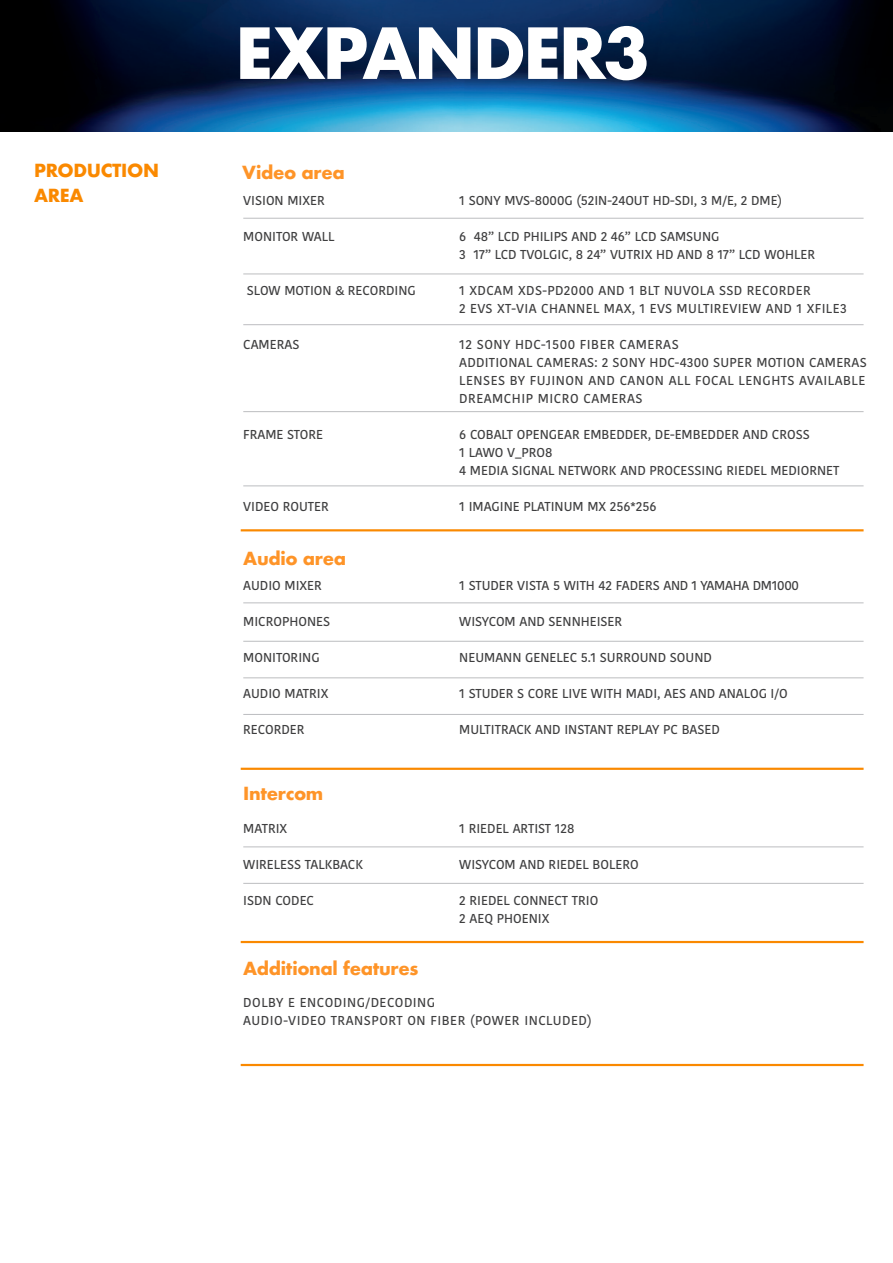
<style>
.page{position:relative;width:893px;height:1263px;background:#fff}
.page>*{position:absolute;margin:0;border:0;box-sizing:border-box;transform-origin:0 0}
.t1{font:700 68.4px "Futura";letter-spacing:-.05em;color:#fff}
.t2{font:700 17.55px "Futura";letter-spacing:-.02em;color:#fe9428}
.t3{font:700 17.55px/24.9px "Futura";letter-spacing:-.02em;color:#fa8900}
.t4{font:500 12.9px "Kohinoor Bangla";color:#3e3e3f}
.t5{font:500 12.9px "Kohinoor Bangla";letter-spacing:.04em;color:#3e3e3f}
.t6{font:500 12.9px "Kohinoor Bangla";letter-spacing:.03em;color:#3e3e3f}
.t7{font:500 12.9px "Kohinoor Bangla";letter-spacing:.02em;color:#3e3e3f}
.t8{font:500 12.9px "Kohinoor Bangla";letter-spacing:-.02em;color:#3e3e3f}
</style>
<div class="page">
<img style="left:0;top:0;width:893px;height:131px">
<hr style="left:243px;top:218px;width:621px;height:1px;background:#bcbdc0">
<hr style="left:243px;top:273px;width:621px;height:1px;background:#bcbdc0">
<hr style="left:243px;top:324px;width:621px;height:1px;background:#bcbdc0">
<hr style="left:243px;top:411px;width:621px;height:1px;background:#bcbdc0">
<hr style="left:243px;top:602px;width:621px;height:1px;background:#bcbdc0">
<hr style="left:243px;top:641px;width:621px;height:1px;background:#bcbdc0">
<hr style="left:243px;top:677px;width:621px;height:1px;background:#bcbdc0">
<hr style="left:243px;top:846px;width:621px;height:1px;background:#bcbdc0">
<hr style="left:243px;top:883px;width:621px;height:1px;background:#bcbdc0">
<hr style="left:241px;top:529px;width:623px;height:2px;background:#fa8900">
<hr style="left:241px;top:768px;width:623px;height:2px;background:#fa8900">
<hr style="left:241px;top:941px;width:623px;height:2px;background:#fa8900">
<hr style="left:243px;top:714px;width:621px;height:1px;background:#bcbdc0">
<hr style="left:243px;top:485px;width:621px;height:1px;background:#bcbdc0">
<hr style="left:241px;top:1064px;width:623px;height:2px;background:#fa8900">
<h2 class="t3" style="left:34px;top:158px;width:126px">PRODUCTION<br>AREA</h2>
<p class="t1" style="left:235px;top:4px;width:417px">EXPANDER3</p>
<p class="t2" style="left:242px;top:160px;width:104px">Video area</p>
<p class="t4" style="left:243px;top:191px;width:83px">VISION MIXER</p>
<p class="t4" style="left:459px;top:191px;width:324px">1 SONY MVS-8000G (52IN-24OUT HD-SDI, 3 M/E, 2 DME)</p>
<p class="t4" style="left:243px;top:227px;width:93px">MONITOR WALL</p>
<p class="t4" style="left:459px;top:227px;width:262px">6 48” LCD PHILIPS AND 2 46” LCD SAMSUNG</p>
<p class="t4" style="left:459px;top:245px;width:357px">3 17” LCD TVOLGIC, 8 24” VUTRIX HD AND 8 17” LCD WOHLER</p>
<p class="t4" style="left:247px;top:281px;width:170px">SLOW MOTION &amp; RECORDING</p>
<p class="t6" style="left:459px;top:281px;width:353px">1 XDCAM XDS-PD2000 AND 1 BLT NUVOLA SSD RECORDER</p>
<p class="t6" style="left:459px;top:299px;width:389px">2 EVS XT-VIA CHANNEL MAX, 1 EVS MULTIREVIEW AND 1 XFILE3</p>
<p class="t4" style="left:243px;top:335px;width:58px">CAMERAS</p>
<p class="t5" style="left:459px;top:335px;width:221px">12 SONY HDC-1500 FIBER CAMERAS</p>
<p class="t7" style="left:459px;top:353px;width:409px">ADDITIONAL CAMERAS: 2 SONY HDC-4300 SUPER MOTION CAMERAS</p>
<p class="t5" style="left:459px;top:371px;width:408px">LENSES BY FUJINON AND CANON ALL FOCAL LENGHTS AVAILABLE</p>
<p class="t5" style="left:459px;top:389px;width:185px">DREAMCHIP MICRO CAMERAS</p>
<p class="t4" style="left:243px;top:425px;width:81px">FRAME STORE</p>
<p class="t4" style="left:459px;top:425px;width:352px">6 COBALT OPENGEAR EMBEDDER, DE-EMBEDDER AND CROSS</p>
<p class="t4" style="left:459px;top:443px;width:95px">1 LAWO V_PRO8</p>
<p class="t4" style="left:459px;top:461px;width:382px">4 MEDIA SIGNAL NETWORK AND PROCESSING RIEDEL MEDIORNET</p>
<p class="t4" style="left:243px;top:497px;width:87px">VIDEO ROUTER</p>
<p class="t4" style="left:459px;top:497px;width:199px">1 IMAGINE PLATINUM MX 256*256</p>
<p class="t2" style="left:243px;top:546px;width:104px">Audio area</p>
<p class="t4" style="left:243px;top:575px;width:80px">AUDIO MIXER</p>
<p class="t8" style="left:459px;top:575px;width:341px">1 STUDER VISTA 5 WITH 42 FADERS AND 1 YAMAHA DM1000</p>
<p class="t4" style="left:243px;top:611px;width:88px">MICROPHONES</p>
<p class="t4" style="left:459px;top:611px;width:164px">WISYCOM AND SENNHEISER</p>
<p class="t4" style="left:243px;top:647px;width:78px">MONITORING</p>
<p class="t4" style="left:459px;top:647px;width:254px">NEUMANN GENELEC 5.1 SURROUND SOUND</p>
<p class="t4" style="left:243px;top:683px;width:87px">AUDIO MATRIX</p>
<p class="t4" style="left:459px;top:683px;width:330px">1 STUDER S CORE LIVE WITH MADI, AES AND ANALOG I/O</p>
<p class="t4" style="left:243px;top:719px;width:63px">RECORDER</p>
<p class="t4" style="left:459px;top:719px;width:262px">MULTITRACK AND INSTANT REPLAY PC BASED</p>
<p class="t2" style="left:243px;top:781px;width:82px">Intercom</p>
<p class="t4" style="left:243px;top:818px;width:46px">MATRIX</p>
<p class="t4" style="left:459px;top:818px;width:117px">1 RIEDEL ARTIST 128</p>
<p class="t4" style="left:243px;top:854px;width:121px">WIRELESS TALKBACK</p>
<p class="t4" style="left:459px;top:854px;width:181px">WISYCOM AND RIEDEL BOLERO</p>
<p class="t4" style="left:243px;top:890px;width:72px">ISDN CODEC</p>
<p class="t4" style="left:459px;top:890px;width:141px">2 RIEDEL CONNECT TRIO</p>
<p class="t4" style="left:459px;top:908px;width:92px">2 AEQ PHOENIX</p>
<p class="t2" style="left:243px;top:956px;width:177px">Additional features</p>
<p class="t5" style="left:243px;top:992px;width:193px">DOLBY E ENCODING/DECODING</p>
<p class="t5" style="left:243px;top:1010px;width:350px">AUDIO-VIDEO TRANSPORT ON FIBER (POWER INCLUDED)</p>
</div>
